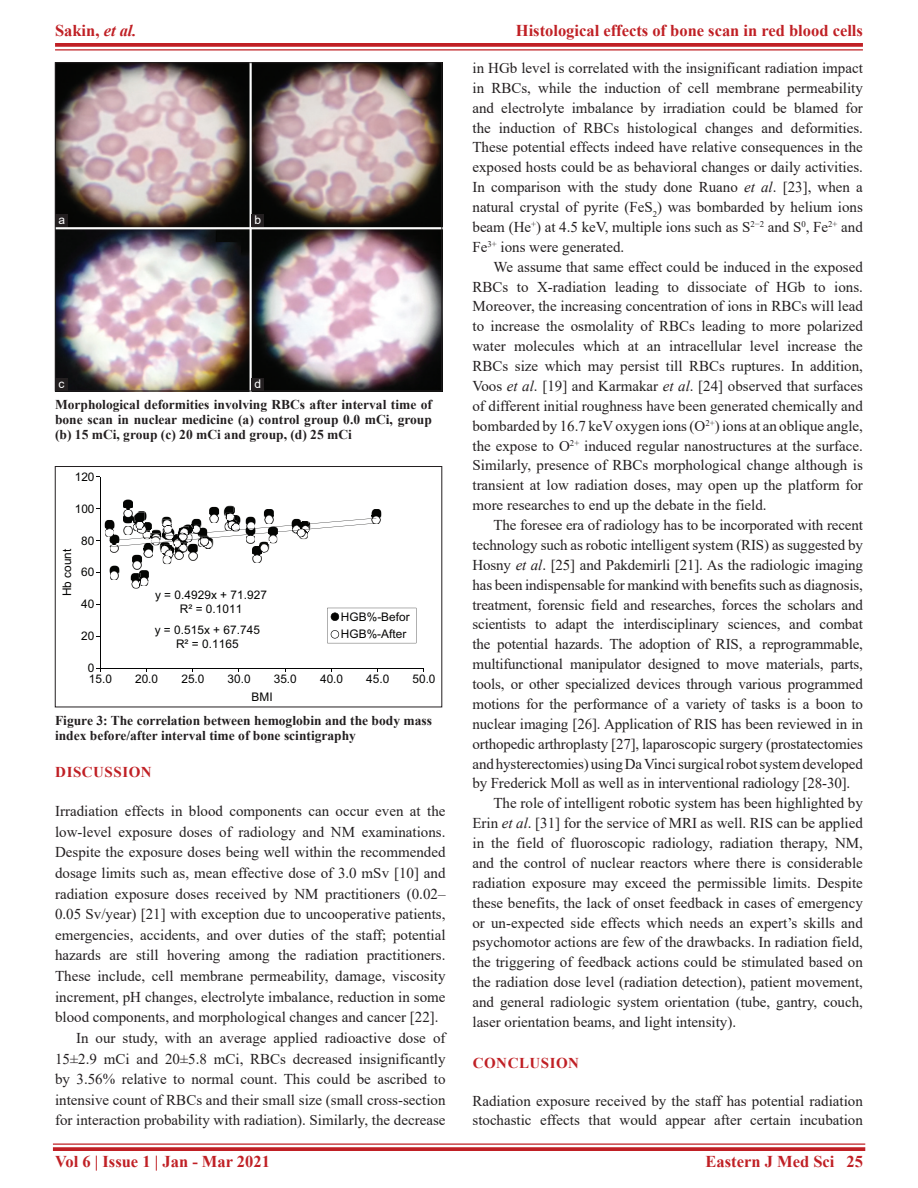
<style>
.page{position:relative;width:918px;height:1188px;background:#fff}
.page>*{position:absolute;margin:0;border:0;box-sizing:border-box;transform-origin:0 0}
.RF{font:700 16.5px "Times New Roman";color:#c02025}
.TX{font:15px/19.8px "Times New Roman";color:#231f20;text-align:justify}
.TXFL{font:15px/20.7px "Times New Roman";color:#231f20;text-align:justify}
.t1{font:700 15px "Times New Roman";letter-spacing:.035em;color:#c02025}
.FGC{font:700 13.5px/15px "Times New Roman";color:#231f20}
.LABEL{font:12px "Arial";color:#fff}
.t2{font:11.85px/14.2px "Arial";letter-spacing:.005em;color:#050504;text-align:center}
.s1{font-style:italic}
</style>
<div class="page">
<svg style="left:55px;top:43px;width:808px;height:4px;background:#c32d32"></svg>
<hr style="left:55px;top:49px;width:808px;height:2px;background:#c02025">
<hr style="left:53px;top:1143px;width:812px;height:2px;background:#c02025">
<svg style="left:53px;top:1147px;width:812px;height:4px;background:#c32d32"></svg>
<hr style="left:100px;top:477px;width:1px;height:191px;background:#050504">
<hr style="left:100px;top:668px;width:324px;height:1px;background:#050504">
<svg style="left:96px;top:499px;width:285px;height:90px"></svg>
<svg style="left:327px;top:608px;width:89px;height:35px"></svg>
<div style="left:55px;top:466px;width:387px;height:241px;border:1px solid #231f20"></div>
<img style="left:57px;top:65px;width:383px;height:324px">
<div style="left:55px;top:63px;width:387px;height:328px;border:1px solid #231f20"></div>
<div style="left:252px;top:214px;width:12px;height:13px;background:#231f20"></div>
<div style="left:252px;top:378px;width:12px;height:13px;background:#231f20"></div>
<div style="left:55px;top:378px;width:13px;height:13px;background:#231f20"></div>
<div style="left:55px;top:214px;width:13px;height:13px;background:#231f20"></div>
<p class="RF" style="left:55px;top:18px;width:83px">Sakin, <span class="s1">et al.</span></p>
<p class="RF" style="left:516px;top:18px;width:349px">Histological effects of bone scan in red blood cells</p>
<p class="LABEL" style="left:58px;top:211px;width:8px">a</p>
<p class="LABEL" style="left:255px;top:211px;width:8px">b</p>
<p class="LABEL" style="left:58px;top:376px;width:7px">c</p>
<p class="LABEL" style="left:255px;top:375px;width:8px">d</p>
<p class="FGC" style="left:55px;top:397px;width:378px;text-align:justify">Morphological deformities involving RBCs after interval time of bone scan in nuclear medicine (a) control group 0.0 mCi, group (b) 15 mCi, group (c) 20 mCi and group, (d) 25 mCi</p>
<p class="t2" style="left:75px;top:469px;width:21px">120</p>
<p class="t2" style="left:75px;top:501px;width:21px">100</p>
<p class="t2" style="left:60px;top:596px;width:49px;rotate:-90deg">Hb count</p>
<p class="t2" style="left:81px;top:533px;width:15px">80</p>
<p class="t2" style="left:81px;top:565px;width:15px">60</p>
<p class="t2" style="left:81px;top:597px;width:15px">40</p>
<p class="t2" style="left:81px;top:629px;width:15px">20</p>
<p class="t2" style="left:88px;top:661px;width:8px">0</p>
<p class="t2" style="left:155px;top:588px;width:113px">y = 0.4929x + 71.927<br>R² = 0.1011</p>
<p class="t2" style="left:155px;top:622px;width:107px">y = 0.515x + 67.745<br>R² = 0.1165</p>
<p class="t2" style="left:341px;top:608px;width:70px;line-height:17.5px;text-align:left">HGB%-Befor<br>HGB%-After</p>
<p class="t2" style="left:89px;top:672px;width:25px">15.0</p>
<p class="t2" style="left:135px;top:672px;width:25px">20.0</p>
<p class="t2" style="left:181px;top:672px;width:25px">25.0</p>
<p class="t2" style="left:228px;top:672px;width:25px">30.0</p>
<p class="t2" style="left:274px;top:672px;width:25px">35.0</p>
<p class="t2" style="left:320px;top:672px;width:25px">40.0</p>
<p class="t2" style="left:366px;top:672px;width:25px">45.0</p>
<p class="t2" style="left:412px;top:672px;width:25px">50.0</p>
<p class="t2" style="left:251px;top:689px;width:23px">BMI</p>
<p class="FGC" style="left:55px;top:713px;width:378px">Figure 3: The correlation between hemoglobin and the body mass index before/after interval time of bone scintigraphy</p>
<h1 class="t1" style="left:55px;top:762px;width:98px">DISCUSSION</h1>
<p class="TXFL" style="left:55px;top:800px;width:392px">Irradiation effects in blood components can occur even at the low-level exposure doses of radiology and NM examinations.<br>Despite the exposure doses being well within the recommended dosage limits such as, mean effective dose of 3.0 mSv [10] and radiation exposure doses received by NM practitioners (0.02– 0.05 Sv/year) [21] with exception due to uncooperative patients, emergencies, accidents, and over duties of the staff; potential hazards are still hovering among the radiation practitioners.<br>These include, cell membrane permeability, damage, viscosity increment, pH changes, electrolyte imbalance, reduction in some blood components, and morphological changes and cancer [22].</p>
<p class="TX" style="left:55px;top:1027px;width:392px;line-height:20.7px;text-indent:21px">In our study, with an average applied radioactive dose of 15±2.9 mCi and 20±5.8 mCi, RBCs decreased insignificantly by 3.56% relative to normal count. This could be ascribed to intensive count of RBCs and their small size (small cross-section for interaction probability with radiation). Similarly, the decrease</p>
<p class="TX" style="left:472px;top:58px;width:392px">in HGb level is correlated with the insignificant radiation impact in RBCs, while the induction of cell membrane permeability and electrolyte imbalance by irradiation could be blamed for the induction of RBCs histological changes and deformities.<br>These potential effects indeed have relative consequences in the exposed hosts could be as behavioral changes or daily activities.<br>In comparison with the study done Ruano <span class="s1">et al</span>. [23], when a natural crystal of pyrite (FeS<sub>2</sub>) was bombarded by helium ions beam (He<sup>+</sup>) at 4.5 keV, multiple ions such as S<sup>2−2</sup> and S<sup>0</sup>, Fe<sup>2+</sup> and Fe<sup>3+</sup> ions were generated.</p>
<p class="TX" style="left:472px;top:256px;width:392px;text-indent:21px">We assume that same effect could be induced in the exposed RBCs to X-radiation leading to dissociate of HGb to ions.<br>Moreover, the increasing concentration of ions in RBCs will lead to increase the osmolality of RBCs leading to more polarized water molecules which at an intracellular level increase the RBCs size which may persist till RBCs ruptures. In addition, Voos <span class="s1">et al</span>. [19] and Karmakar <span class="s1">et al</span>. [24] observed that surfaces of different initial roughness have been generated chemically and bombarded by 16.7 keV oxygen ions (O<sup>2+</sup>) ions at an oblique angle, the expose to O<sup>2+</sup> induced regular nanostructures at the surface.<br>Similarly, presence of RBCs morphological change although is transient at low radiation doses, may open up the platform for more researches to end up the debate in the field.</p>
<p class="TX" style="left:472px;top:515px;width:392px;text-indent:21px">The foresee era of radiology has to be incorporated with recent technology such as robotic intelligent system (RIS) as suggested by Hosny <span class="s1">et al</span>. [25] and Pakdemirli [21]. As the radiologic imaging has been indispensable for mankind with benefits such as diagnosis, treatment, forensic field and researches, forces the scholars and scientists to adapt the interdisciplinary sciences, and combat the potential hazards. The adoption of RIS, a reprogrammable, multifunctional manipulator designed to move materials, parts, tools, or other specialized devices through various programmed motions for the performance of a variety of tasks is a boon to nuclear imaging [26]. Application of RIS has been reviewed in in orthopedic arthroplasty [27], laparoscopic surgery (prostatectomies and hysterectomies) using Da Vinci surgical robot system developed by Frederick Moll as well as in interventional radiology [28-30].</p>
<p class="TX" style="left:472px;top:793px;width:392px;text-indent:21px">The role of intelligent robotic system has been highlighted by Erin <span class="s1">et al</span>. [31] for the service of MRI as well. RIS can be applied in the field of fluoroscopic radiology, radiation therapy, NM, and the control of nuclear reactors where there is considerable radiation exposure may exceed the permissible limits. Despite these benefits, the lack of onset feedback in cases of emergency or un-expected side effects which needs an expert’s skills and psychomotor actions are few of the drawbacks. In radiation field, the triggering of feedback actions could be stimulated based on the radiation dose level (radiation detection), patient movement, and general radiologic system orientation (tube, gantry, couch, laser orientation beams, and light intensity).</p>
<h1 class="t1" style="left:473px;top:1052px;width:108px">CONCLUSION</h1>
<p class="TXFL" style="left:472px;top:1090px;width:392px;line-height:19.8px">Radiation exposure received by the staff has potential radiation stochastic effects that would appear after certain incubation</p>
<p class="RF" style="left:55px;top:1150px;width:216px">Vol 6 | Issue 1 | Jan - Mar 2021</p>
<p class="RF" style="left:706px;top:1150px;width:159px">Eastern J Med Sci 25</p>
</div>
